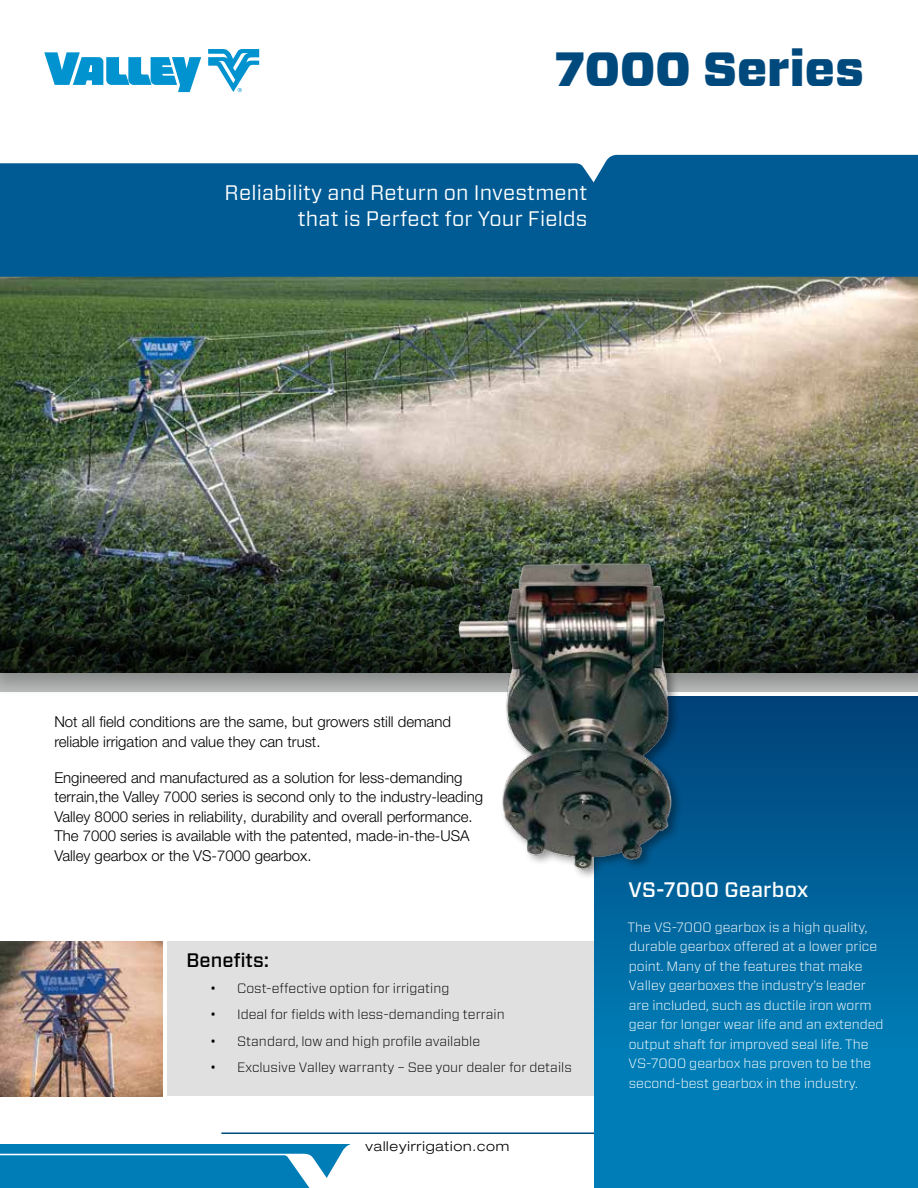
<style>
.page{position:relative;width:918px;height:1188px;background:#fff}
.page>*{position:absolute;margin:0;border:0;box-sizing:border-box;transform-origin:0 0}
.t1{font:900 48px "Forza";color:#00497c}
.t2{font:21px/25.2px "Forza";letter-spacing:.01em;color:#fff;text-align:right}
.t3{font:500 21px "Forza";letter-spacing:.01em;color:#fff}
.t4{font:500 19.5px "Forza";color:#000}
.t5{font:300 15px/19.5px "Helvetica Neue LT Pro";color:#000}
.t6{font:300 13.5px/19.5px "Forza";color:#fff}
.t7{font:300 13.5px "Forza";color:#000}
.t8{font:300 expanded 13.5px "Helvetica Neue LT Pro";letter-spacing:.06em;color:#000}
</style>
<div class="page">
<hr style="left:221px;top:1132px;width:697px;height:2px;background:#00497c">
<svg style="left:0;top:1144px;width:351px;height:44px;background:#1f8dbf"></svg>
<div style="left:167px;top:942px;width:428px;height:154px;background:#e0e0e0"></div>
<div style="left:594px;top:696px;width:324px;height:492px;background:#007db6"></div>
<div style="left:594px;top:696px;width:324px;height:351px;background:linear-gradient(to bottom,#004178,#007cb5)"></div>
<div style="left:0;top:270px;width:918px;height:428px;background:#000;opacity:.26"></div>
<img style="left:0;top:277px;width:918px;height:286px">
<svg style="left:0;top:563px;width:918px;height:110px;background:#1e2c1e"></svg>
<svg style="left:208px;top:49px;width:51px;height:43px"></svg>
<svg style="left:44px;top:52px;width:157px;height:40px"></svg>
<div style="left:0;top:155px;width:918px;height:122px;background:#005b94"></div>
<img style="left:435px;top:535px;width:290px;height:343px">
<img style="left:0;top:942px;width:163px;height:154px">
<h1 class="t1" style="left:554px;top:37px;width:311px">7000 Series</h1>
<h2 class="t2" style="left:225px;top:180px;width:364px">Reliability and Return on Investment that is Perfect for Your Fields</h2>
<p class="t5" style="left:54px;top:712px;width:398px">Not all field conditions are the same, but growers still demand reliable irrigation and value they can trust.</p>
<p class="t5" style="left:54px;top:767px;width:430px">Engineered and manufactured as a solution for less-demanding terrain,the Valley 7000 series is second only to the industry-leading Valley 8000 series in reliability, durability and overall performance.<br>The 7000 series is available with the patented, made-in-the-USA Valley gearbox or the VS-7000 gearbox.</p>
<h3 class="t4" style="left:187px;top:947px;width:84px">Benefits:</h3>
<p class="t7" style="left:210px;top:979px;width:241px">• Cost-effective option for irrigating</p>
<p class="t7" style="left:210px;top:1005px;width:296px">• Ideal for fields with less-demanding terrain</p>
<p class="t7" style="left:210px;top:1032px;width:271px">• Standard, low and high profile available</p>
<p class="t7" style="left:210px;top:1058px;width:363px">• Exclusive Valley warranty – See your dealer for details</p>
<p class="t8" style="left:366px;top:1138px;width:145px">valleyirrigation.com</p>
<h2 class="t3" style="left:629px;top:876px;width:181px">VS-7000 Gearbox</h2>
<p class="t6" style="left:628px;top:917px;width:258px">The VS-7000 gearbox is a high quality, durable gearbox offered at a lower price point. Many of the features that make Valley gearboxes the industry’s leader are included, such as ductile iron worm gear for longer wear life and an extended output shaft for improved seal life. The VS-7000 gearbox has proven to be the second-best gearbox in the industry.</p>
</div>
